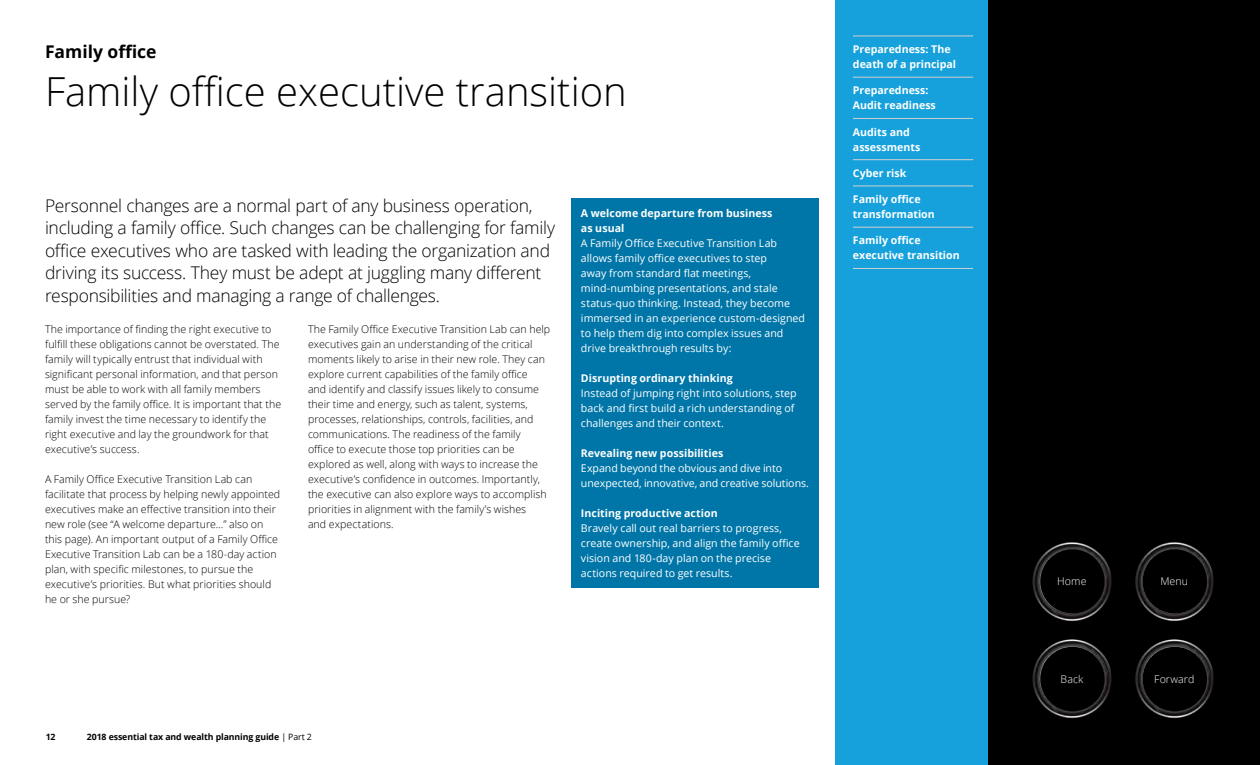
<style>
.page{position:relative;width:1260px;height:765px;background:#fff}
.page>*{position:absolute;margin:0;border:0;box-sizing:border-box;transform-origin:0 0}
.t1{font:300 40px "Open Sans";color:#000}
.t2{font:300 17.5px/22.5px "Open Sans";letter-spacing:-.015em;color:#000}
.t3{font:700 17.5px "Open Sans";color:#000}
.t4{font:300 10.62px/15px "Open Sans";letter-spacing:.005em;color:#000}
.t5{font:10.62px/15px "Open Sans";color:#fff}
.t6{font:700 10.62px/15px "Open Sans";color:#fff}
.t7{font:300 10.62px "Open Sans";letter-spacing:.005em;color:#fff}
.t8{font:700 8.75px "Open Sans";letter-spacing:-.01em;color:#000}
.s1{font-weight:400}
</style>
<div class="page">
<div style="left:987px;top:0;width:273px;height:765px;background:#000"></div>
<img style="left:1032px;top:639px;width:81px;height:81px;border-radius:40px">
<div style="left:1040px;top:647px;width:65px;height:64px;background:#000;border-radius:50%"></div>
<img style="left:1134px;top:639px;width:81px;height:81px;border-radius:40px">
<div style="left:1143px;top:647px;width:64px;height:64px;background:#000;border-radius:50%"></div>
<img style="left:1134px;top:541px;width:81px;height:81px;border-radius:40px">
<div style="left:1143px;top:549px;width:64px;height:65px;background:#000;border-radius:50%"></div>
<img style="left:1032px;top:541px;width:81px;height:81px;border-radius:40px">
<div style="left:1040px;top:549px;width:65px;height:65px;background:#000;border-radius:50%"></div>
<div style="left:571px;top:198px;width:248px;height:390px;background:#0076a8"></div>
<div style="left:835px;top:0;width:152px;height:765px;background:#16a1dc"></div>
<hr style="left:853px;top:36px;width:120px;height:1px;background:#d0d0ce">
<hr style="left:853px;top:77px;width:120px;height:1px;background:#d0d0ce">
<hr style="left:853px;top:118px;width:120px;height:1px;background:#d0d0ce">
<hr style="left:853px;top:159px;width:120px;height:1px;background:#d0d0ce">
<hr style="left:853px;top:186px;width:120px;height:1px;background:#d0d0ce">
<hr style="left:853px;top:227px;width:120px;height:1px;background:#d0d0ce">
<hr style="left:853px;top:268px;width:120px;height:1px;background:#d0d0ce">
<h2 class="t3" style="left:45px;top:40px;width:113px">Family office</h2>
<h1 class="t1" style="left:45px;top:64px;width:583px">Family office executive transition</h1>
<p class="t2" style="left:45px;top:194px;width:512px">Personnel changes are a normal part of any business operation, including a family office. Such changes can be challenging for family office executives who are tasked with leading the organization and driving its success. They must be adept at juggling many different responsibilities and managing a range of challenges.</p>
<p class="t4" style="left:45px;top:321px;width:238px">The importance of finding the right executive to fulfill these obligations cannot be overstated. The family will typically entrust that individual with significant personal information, and that person must be able to work with all family members served by the family office. It is important that the family invest the time necessary to identify the right executive and lay the groundwork for that executive’s success.</p>
<p class="t4" style="left:45px;top:472px;width:237px">A Family Office Executive Transition Lab can facilitate that process by helping newly appointed executives make an effective transition into their new role (see “A welcome departure…” also on this page). An important output of a Family Office Executive Transition Lab can be a 180-day action plan, with specific milestones, to pursue the executive’s priorities. But what priorities should he or she pursue?</p>
<p class="t4" style="left:308px;top:322px;width:244px">The Family Office Executive Transition Lab can help executives gain an understanding of the critical moments likely to arise in their new role. They can explore current capabilities of the family office<br>and identify and classify issues likely to consume their time and energy, such as talent, systems, processes, relationships, controls, facilities, and communications. The readiness of the family<br>office to execute those top priorities can be explored as well, along with ways to increase the executive’s confidence in outcomes. Importantly, the executive can also explore ways to accomplish priorities in alignment with the family’s wishes<br>and expectations.</p>
<p class="t6" style="left:581px;top:205px;width:193px">A welcome departure from business as usual</p>
<p class="t5" style="left:581px;top:235px;width:226px">A Family Office Executive Transition Lab allows family office executives to step<br>away from standard flat meetings, mind-numbing presentations, and stale status-quo thinking. Instead, they become immersed in an experience custom-designed to help them dig into complex issues and drive breakthrough results by:</p>
<p class="t6" style="left:581px;top:370px;width:153px">Disrupting ordinary thinking</p>
<p class="t5" style="left:581px;top:385px;width:217px">Instead of jumping right into solutions, step back and first build a rich understanding of challenges and their context.</p>
<p class="t6" style="left:581px;top:445px;width:144px">Revealing new possibilities</p>
<p class="t5" style="left:581px;top:460px;width:230px">Expand beyond the obvious and dive into unexpected, innovative, and creative solutions.</p>
<p class="t6" style="left:581px;top:505px;width:138px">Inciting productive action</p>
<p class="t5" style="left:581px;top:520px;width:220px">Bravely call out real barriers to progress, create ownership, and align the family office vision and 180-day plan on the precise actions required to get results.</p>
<p class="t6" style="left:853px;top:42px;width:105px">Preparedness: The death of a principal</p>
<p class="t6" style="left:853px;top:83px;width:84px">Preparedness:<br>Audit readiness</p>
<p class="t6" style="left:853px;top:124px;width:69px">Audits and assessments</p>
<p class="t6" style="left:853px;top:165px;width:55px">Cyber risk</p>
<p class="t6" style="left:853px;top:192px;width:83px">Family office transformation</p>
<p class="t6" style="left:853px;top:233px;width:108px">Family office executive transition</p>
<p class="t8" style="left:46px;top:731px;width:11px">12</p>
<p class="t8" style="left:87px;top:731px;width:227px">2018 essential tax and wealth planning guide <span class="s1">| Part 2</span></p>
<p class="t7" style="left:1057px;top:574px;width:31px">Home</p>
<p class="t7" style="left:1160px;top:574px;width:29px">Menu</p>
<p class="t7" style="left:1061px;top:672px;width:24px">Back</p>
<p class="t7" style="left:1154px;top:672px;width:42px">Forward</p>
</div>
